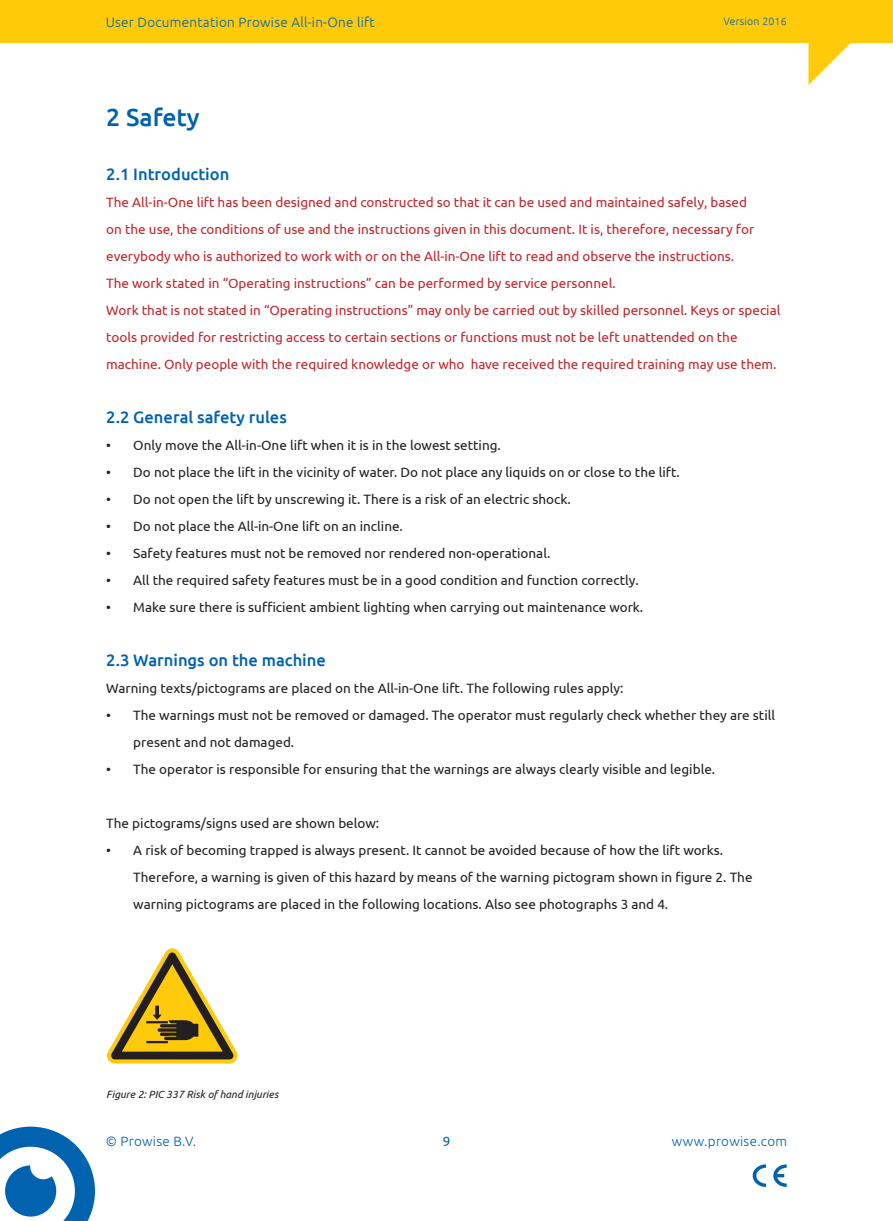
<style>
.page{position:relative;width:893px;height:1221px;background:#fff}
.page>*{position:absolute;margin:0;border:0;box-sizing:border-box;transform-origin:0 0}
.t1{font:500 24.75px "Ubuntu";color:#0162b0}
.Subtitle{font:500 16.5px "Ubuntu";color:#0162b0}
.t2{font:13.5px/27px "Ubuntu";color:#231f20}
.Basisalinea_red{font:13.5px/27px "Ubuntu";color:#be272d}
.t3{font:300 13.5px "Ubuntu";letter-spacing:.02em;color:#0162b0}
.t4{font:13.5px "Ubuntu";color:#0162b0}
.Image_Caption{font:italic 10.5px "Ubuntu";color:#231f20}
.t5{font:300 10.5px "Ubuntu";letter-spacing:.02em;color:#0162b0}
</style>
<div class="page">
<div style="left:0;top:0;width:893px;height:43px;background:#feca0a"></div>
<svg style="left:808px;top:43px;width:43px;height:42px"></svg>
<svg style="left:0;top:1126px;width:95px;height:94px"></svg>
<svg style="left:753px;top:1164px;width:34px;height:22px"></svg>
<svg style="left:107px;top:948px;width:131px;height:115px"></svg>
<p class="t3" style="left:106px;top:14px;width:271px">User Documentation Prowise All-in-One lift</p>
<p class="t5" style="left:723px;top:15px;width:65px">Version 2016</p>
<p class="t1" style="left:106px;top:101px;width:95px">2 Safety</p>
<p class="Subtitle" style="left:106px;top:163px;width:125px">2.1 Introduction</p>
<p class="Basisalinea_red" style="left:106px;top:188px;width:649px">The All-in-One lift has been designed and constructed so that it can be used and maintained safely, based on the use, the conditions of use and the instructions given in this document. It is, therefore, necessary for everybody who is authorized to work with or on the All-in-One lift to read and observe the instructions.</p>
<p class="Basisalinea_red" style="left:106px;top:269px;width:511px">The work stated in “Operating instructions” can be performed by service personnel.</p>
<p class="Basisalinea_red" style="left:106px;top:296px;width:676px">Work that is not stated in “Operating instructions” may only be carried out by skilled personnel. Keys or special tools provided for restricting access to certain sections or functions must not be left unattended on the machine. Only people with the required knowledge or who have received the required training may use them.</p>
<p class="Subtitle" style="left:106px;top:406px;width:182px">2.2 General safety rules</p>
<p class="t2" style="left:106px;top:431px;width:396px">• Only move the All-in-One lift when it is in the lowest setting.</p>
<p class="t2" style="left:106px;top:458px;width:575px">• Do not place the lift in the vicinity of water. Do not place any liquids on or close to the lift.</p>
<p class="t2" style="left:106px;top:485px;width:466px">• Do not open the lift by unscrewing it. There is a risk of an electric shock.</p>
<p class="t2" style="left:106px;top:512px;width:298px">• Do not place the All-in-One lift on an incline.</p>
<p class="t2" style="left:106px;top:539px;width:445px">• Safety features must not be removed nor rendered non-operational.</p>
<p class="t2" style="left:106px;top:566px;width:534px">• All the required safety features must be in a good condition and function correctly.</p>
<p class="t2" style="left:106px;top:593px;width:538px">• Make sure there is sufficient ambient lighting when carrying out maintenance work.</p>
<p class="Subtitle" style="left:106px;top:649px;width:221px">2.3 Warnings on the machine</p>
<p class="t2" style="left:106px;top:674px;width:519px">Warning texts/pictograms are placed on the All-in-One lift. The following rules apply:</p>
<p class="t2" style="left:133px;top:701px;width:643px;text-indent:-27px">• The warnings must not be removed or damaged. The operator must regularly check whether they are still present and not damaged.</p>
<p class="t2" style="left:106px;top:755px;width:610px">• The operator is responsible for ensuring that the warnings are always clearly visible and legible.</p>
<p class="t2" style="left:106px;top:809px;width:274px">The pictograms/signs used are shown below:</p>
<p class="t2" style="left:133px;top:836px;width:621px;text-indent:-27px">• A risk of becoming trapped is always present. It cannot be avoided because of how the lift works.<br>Therefore, a warning is given of this hazard by means of the warning pictogram shown in figure 2. The warning pictograms are placed in the following locations. Also see photographs 3 and 4.</p>
<p class="Image_Caption" style="left:106px;top:1087px;width:174px">Figure 2: PIC 337 Risk of hand injuries</p>
<p class="t3" style="left:106px;top:1133px;width:92px">© Prowise B.V.</p>
<p class="t4" style="left:443px;top:1133px;width:9px">9</p>
<p class="t3" style="left:672px;top:1133px;width:117px">www.prowise.com</p>
</div>
